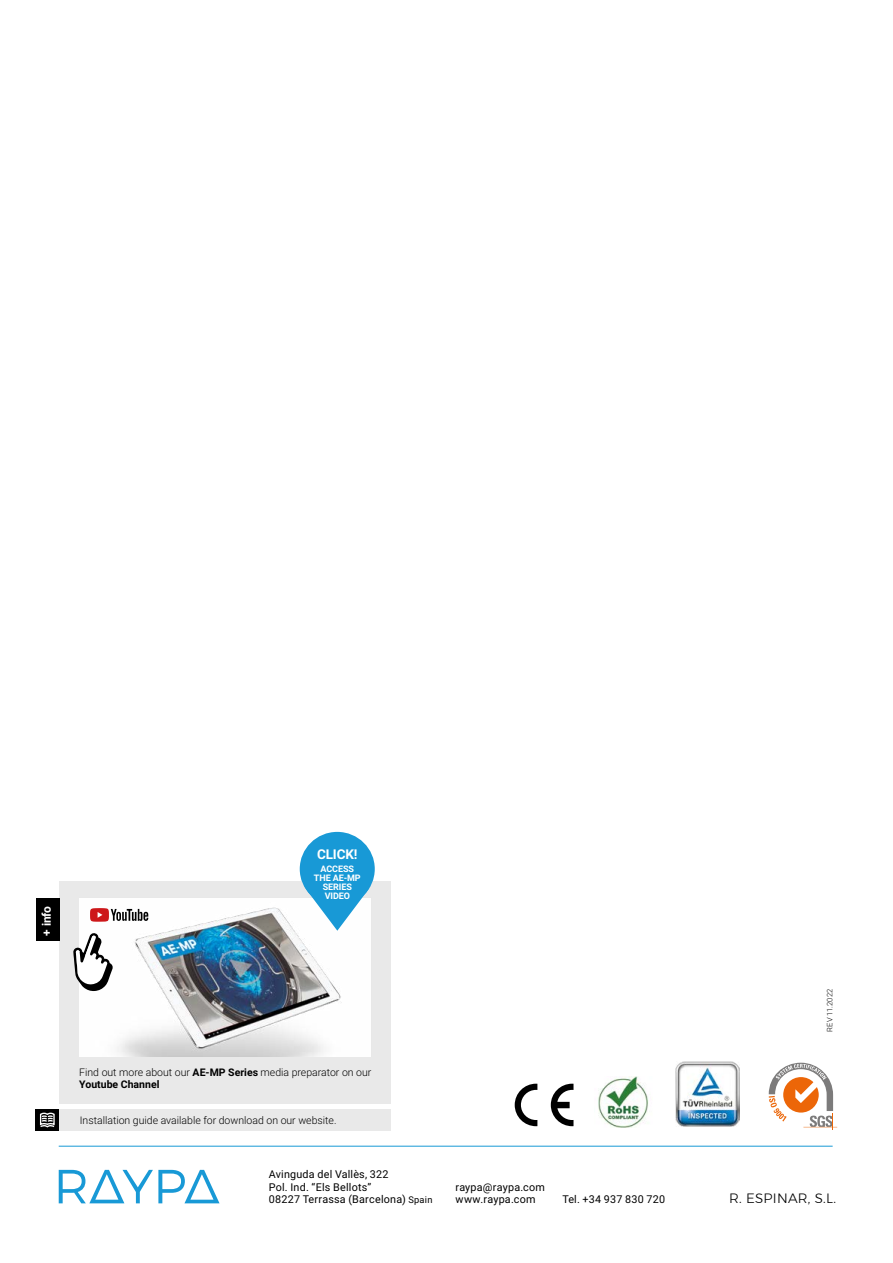
<style>
.page{position:relative;width:893px;height:1263px;background:#fff}
.page>*{position:absolute;margin:0;border:0;box-sizing:border-box;transform-origin:0 0}
.t1{font:300 13.5px "Montserrat";letter-spacing:.02em;color:#000}
.t2{font:700 13.5px "Roboto";letter-spacing:-.01em;color:#fff}
.t3{font:700 12px "Roboto";color:#fff}
.t4{font:10.8px/12.9px "Roboto";letter-spacing:.02em;color:#000}
.t5{font:300 10.5px/12px "Roboto";color:#000}
.t6{font:700 9px/9px "Roboto";letter-spacing:-.01em;color:#fff;text-align:center}
.t7{font:300 7.65px "Roboto";letter-spacing:.03em;color:#000}
.s1{font-weight:700}
.s2{font-size:9.3px}
</style>
<div class="page">
<svg style="left:59px;top:1170px;width:161px;height:33px"></svg>
<svg style="left:769px;top:1063px;width:68px;height:66px"></svg>
<img style="left:675px;top:1062px;width:65px;height:64px">
<img style="left:598px;top:1076px;width:50px;height:52px">
<svg style="left:515px;top:1084px;width:22px;height:42px"></svg>
<svg style="left:551px;top:1084px;width:22px;height:42px"></svg>
<hr style="left:59px;top:1146px;width:774px;height:1px;background:#1899d6">
<div style="left:60px;top:881px;width:331px;height:222px;background:#e9e9e9"></div>
<img style="left:79px;top:898px;width:292px;height:158px">
<div style="left:36px;top:897px;width:24px;height:43px;background:#000"></div>
<svg style="left:90px;top:908px;width:58px;height:14px"></svg>
<svg style="left:73px;top:932px;width:40px;height:59px;background:#b5b5b5"></svg>
<div style="left:300px;top:832px;width:75px;height:74px;background:#1899d6;border-radius:50%"></div>
<svg style="left:305px;top:888px;width:64px;height:43px"></svg>
<div style="left:59px;top:1109px;width:331px;height:22px;background:#e9e9e9"></div>
<div style="left:35px;top:1109px;width:24px;height:22px;background:#000"></div>
<svg style="left:39px;top:1112px;width:16px;height:16px"></svg>
<p class="t3" style="left:38px;top:936px;width:31px;rotate:-90deg">+ info</p>
<p class="t2" style="left:317px;top:844px;width:42px">CLICK!</p>
<p class="t6" style="left:314px;top:864px;width:48px">ACCESS<br>THE AE-MP<br>SERIES<br>VIDEO</p>
<p class="t5" style="left:79px;top:1066px;width:294px">Find out more about our <span class="s1">AE-MP Series</span> media preparator on our<br><span class="s1">Youtube Channel</span></p>
<p class="t5" style="left:80px;top:1113px;width:258px">Installation guide available for download on our website.</p>
<p class="t4" style="left:269px;top:1167px;width:165px">Avinguda del Vallès, 322<br>Pol. Ind. “Els Bellots”<br>08227 Terrassa (Barcelona) <span class="s2">Spain</span></p>
<p class="t7" style="left:824px;top:1032px;width:45px;rotate:-90deg">REV 11.2022</p>
<p class="t4" style="left:455px;top:1180px;width:91px">raypa@raypa.com www.raypa.com</p>
<p class="t1" style="left:729px;top:1188px;width:108px">R. ESPINAR, S.L.</p>
<p class="t4" style="left:562px;top:1193px;width:104px">Tel. +34 937 830 720</p>
</div>
